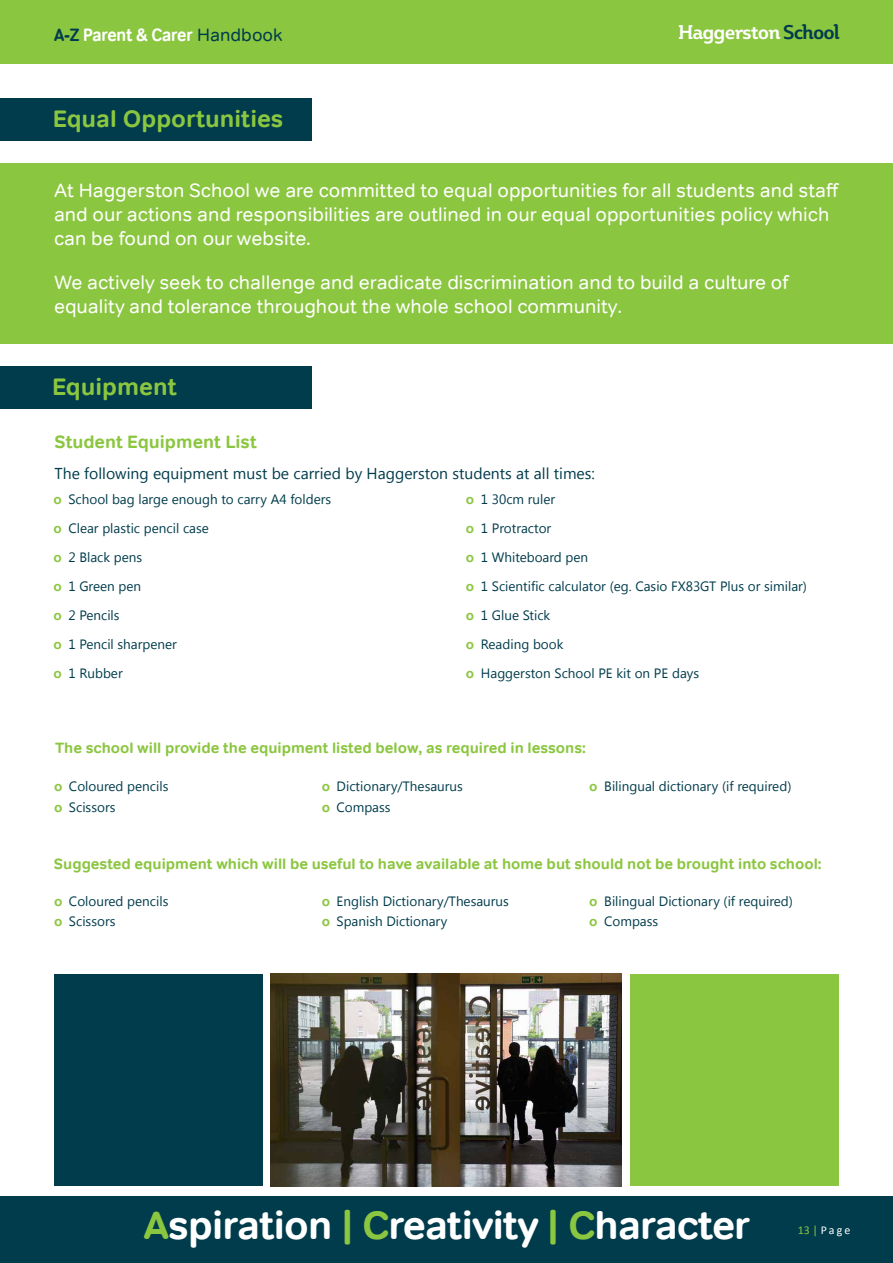
<style>
.page{position:relative;width:893px;height:1263px;background:#fff}
.page>*{position:absolute;margin:0;border:0;box-sizing:border-box;transform-origin:0 0}
.ParaStyle03-Leading_50_8_pts__Align_Left{font:700 39.9px "Tondo";letter-spacing:-.02em;color:#fff}
.t1{font:700 24px "Tondo";color:#8bc640}
.t2{font:19.5px/24px "Tondo";color:#fff}
.ParaStyle03-Leading_Auto__Align_Justifie{font:700 19.5px "Plume Da Ma";letter-spacing:-.05em;color:#fff}
.t3{font:18px "Tondo Signage";color:#fff}
.t4{font:700 18px "Tondo";color:#8bc640}
.t5{font:15.75px "Segoe UI";color:#003c4c}
.t6{font:700 15px "Tondo";color:#8bc640}
.t7{font:13.5px "Segoe UI";color:#003c4c}
.ParaStyle01-Leading_Auto__Align_Left{font:11.85px "Calibri";letter-spacing:.175em;color:#fff}
.s1{color:#003c4c}
.s2{font-family:"Tondo";color:#003c4c}
.s3{font-family:"Tondo";font-weight:700;color:#8bc640}
.s4{color:#8bc640}
</style>
<div class="page">
<div style="left:0;top:1196px;width:893px;height:67px;background:#003c4c"></div>
<div style="left:0;top:0;width:893px;height:64px;background:#8bc640"></div>
<div style="left:0;top:98px;width:311px;height:43px;background:#003c4c"></div>
<div style="left:0;top:163px;width:893px;height:181px;background:#8bc640"></div>
<div style="left:0;top:367px;width:311px;height:42px;background:#003c4c"></div>
<div style="left:54px;top:974px;width:208px;height:211px;background:#003c4c"></div>
<img style="left:271px;top:974px;width:351px;height:212px">
<div style="left:630px;top:974px;width:209px;height:211px;background:#8bc640"></div>
<p class="t3" style="left:54px;top:24px;width:230px"><span class="s1">A-Z</span> Parent &amp; Carer <span class="s2">Handbook</span></p>
<p class="ParaStyle03-Leading_Auto__Align_Justifie" style="left:678px;top:20px;width:163px">Haggerston <span class="s1">School</span></p>
<p class="t1" style="left:53px;top:104px;width:232px">Equal Opportunities</p>
<p class="t2" style="left:54px;top:178px;width:787px">At Haggerston School we are committed to equal opportunities for all students and staff and our actions and responsibilities are outlined in our equal opportunities policy which can be found on our website.</p>
<p class="t2" style="left:54px;top:271px;width:736px">We actively seek to challenge and eradicate discrimination and to build a culture of equality and tolerance throughout the whole school community.</p>
<p class="t1" style="left:52px;top:372px;width:126px">Equipment</p>
<p class="t4" style="left:55px;top:431px;width:204px">Student Equipment List</p>
<p class="t5" style="left:55px;top:462px;width:542px">The following equipment must be carried by Haggerston students at all times:</p>
<p class="t7" style="left:53px;top:490px;width:279px"><span class="s3">o</span> School bag large enough to carry A4 folders</p>
<p class="t7" style="left:53px;top:519px;width:157px"><span class="s3">o</span> Clear plastic pencil case</p>
<p class="t7" style="left:53px;top:548px;width:90px"><span class="s3">o</span> 2 Black pens</p>
<p class="t7" style="left:53px;top:577px;width:89px"><span class="s3">o</span> 1 Green pen</p>
<p class="t7" style="left:53px;top:606px;width:68px"><span class="s3">o</span> 2 Pencils</p>
<p class="t7" style="left:53px;top:635px;width:125px"><span class="s3">o</span> 1 Pencil sharpener</p>
<p class="t7" style="left:53px;top:664px;width:71px"><span class="s3">o</span> 1 Rubber</p>
<p class="t7" style="left:466px;top:490px;width:91px"><span class="s3">o</span> 1 30cm ruler</p>
<p class="t7" style="left:466px;top:519px;width:87px"><span class="s3">o</span> 1 Protractor</p>
<p class="t7" style="left:466px;top:548px;width:124px"><span class="s3">o</span> 1 Whiteboard pen</p>
<p class="t7" style="left:466px;top:577px;width:343px"><span class="s3">o</span> 1 Scientific calculator (eg. Casio FX83GT Plus or similar)</p>
<p class="t7" style="left:466px;top:606px;width:86px"><span class="s3">o</span> 1 Glue Stick</p>
<p class="t7" style="left:466px;top:635px;width:99px"><span class="s3">o</span> Reading book</p>
<p class="t7" style="left:466px;top:664px;width:235px"><span class="s3">o</span> Haggerston School PE kit on PE days</p>
<p class="t6" style="left:55px;top:739px;width:532px">The school will provide the equipment listed below, as required in lessons:</p>
<p class="t7" style="left:54px;top:777px;width:116px"><span class="s3">o</span> Coloured pencils</p>
<p class="t7" style="left:54px;top:797px;width:63px"><span class="s3">o</span> Scissors</p>
<p class="t7" style="left:322px;top:777px;width:143px"><span class="s3">o</span> Dictionary/Thesaurus</p>
<p class="t7" style="left:322px;top:797px;width:70px"><span class="s3">o</span> Compass</p>
<p class="t7" style="left:589px;top:777px;width:204px"><span class="s3">o</span> Bilingual dictionary (if required)</p>
<p class="t6" style="left:54px;top:855px;width:769px">Suggested equipment which will be useful to have available at home but should not be brought into school:</p>
<p class="t7" style="left:54px;top:892px;width:116px"><span class="s3">o</span> Coloured pencils</p>
<p class="t7" style="left:54px;top:912px;width:63px"><span class="s3">o</span> Scissors</p>
<p class="t7" style="left:322px;top:892px;width:189px"><span class="s3">o</span> English Dictionary/Thesaurus</p>
<p class="t7" style="left:322px;top:912px;width:127px"><span class="s3">o</span> Spanish Dictionary</p>
<p class="t7" style="left:589px;top:892px;width:205px"><span class="s3">o</span> Bilingual Dictionary (if required)</p>
<p class="t7" style="left:589px;top:912px;width:70px"><span class="s3">o</span> Compass</p>
<p class="ParaStyle03-Leading_50_8_pts__Align_Left" style="left:143px;top:1200px;width:608px"><span class="s4">A</span>spiration <span class="s4">| C</span>reativity <span class="s4">| C</span>haracter</p>
<p class="ParaStyle01-Leading_Auto__Align_Left" style="left:798px;top:1222px;width:54px"><span class="s4">13 |</span> Page</p>
</div>
